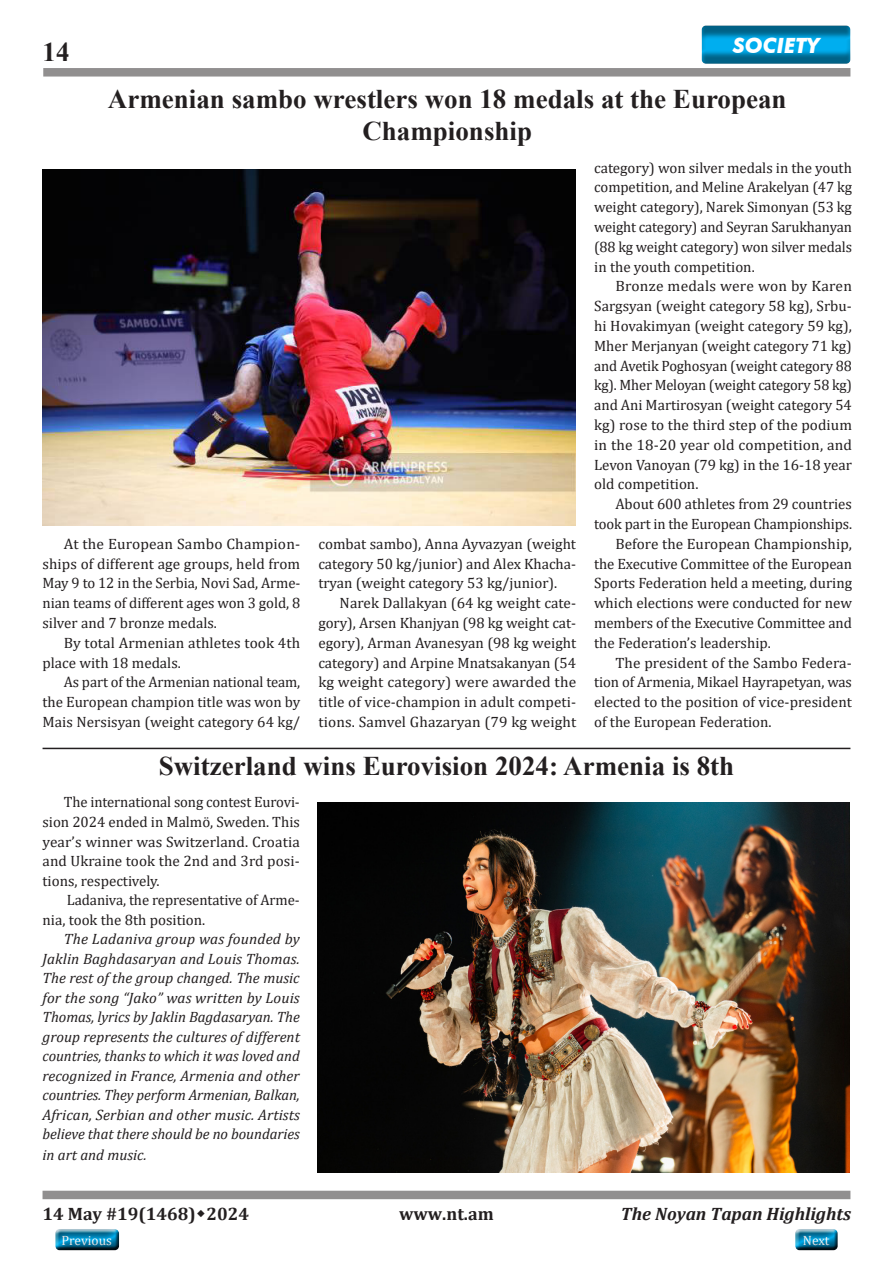
<style>
.page{position:relative;width:893px;height:1263px;background:#fff}
.page>*{position:absolute;margin:0;border:0;box-sizing:border-box;transform-origin:0 0}
.t1{font:700 27px/32.4px "Times New Roman";color:#231f20;text-align:center}
.t2{font:italic 700 21px "Futura BT";color:#fff}
.t3{font:700 18px "Cambria";color:#231f20}
.t4{font:italic 700 18px "Cambria";color:#231f20}
.t5{font:15px/19.8px "Cambria";color:#231f20;text-align:justify}
.t6{font:italic 15px/19.5px "Cambria";letter-spacing:-.005em;color:#231f20;text-align:justify}
.t7{font:13.5px "Cambria";color:#fff}
</style>
<div class="page">
<div style="left:792px;top:1228px;width:50px;height:27px;background:#231f20;opacity:.75"></div>
<div style="left:52px;top:1228px;width:72px;height:27px;background:#231f20;opacity:.75"></div>
<div style="left:43px;top:68px;width:807px;height:9px;background:#918f8f"></div>
<div style="left:43px;top:1191px;width:807px;height:8px;background:#918f8f"></div>
<div style="left:700px;top:24px;width:152px;height:41px;background:#231f20;opacity:.5"></div>
<img style="left:43px;top:170px;width:532px;height:356px">
<img style="left:317px;top:802px;width:533px;height:370px">
<hr style="left:43px;top:748px;width:807px;height:1px;background:#231f20">
<h1 class="t1" style="left:43px;top:35px;width:28px">14</h1>
<h2 class="t2" style="left:733px;top:32px;width:88px">SOCIETY</h2>
<h1 class="t1" style="left:108px;top:82px;width:680px">Armenian sambo wrestlers won 18 medals at the European<br>Championship</h1>
<p class="t5" style="left:594px;top:157px;width:259px">category) won silver medals in the youth competition, and Meline Arakelyan (47 kg weight category), Narek Simonyan (53 kg weight category) and Seyran Sarukhanyan (88 kg weight category) won silver medals in the youth competition.</p>
<p class="t5" style="left:594px;top:276px;width:259px;text-indent:21px">Bronze medals were won by Karen Sargsyan (weight category 58 kg), Srbu&shy;hi Hovakimyan (weight category 59 kg), Mher Merjanyan (weight category 71 kg) and Avetik Poghosyan (weight category 88 kg). Mher Meloyan (weight category 58 kg) and Ani Martirosyan (weight category 54 kg) rose to the third step of the podium in the 18-20 year old competition, and Levon Vanoyan (79 kg) in the 16-18 year old competition.</p>
<p class="t5" style="left:594px;top:494px;width:259px;text-align:right">About 600 athletes from 29 countries took part in the European Championships.</p>
<p class="t5" style="left:594px;top:534px;width:259px;text-indent:21px">Before the European Championship, the Executive Committee of the European Sports Federation held a meeting, during which elections were conducted for new members of the Executive Committee and the Federation’s leadership.</p>
<p class="t5" style="left:594px;top:652px;width:259px;text-indent:21px">The president of the Sambo Federa&shy;tion of Armenia, Mikael Hayrapetyan, was elected to the position of vice-president of the European Federation.</p>
<h1 class="t1" style="left:159px;top:749px;width:577px">Switzerland wins Eurovision 2024: Armenia is 8th</h1>
<p class="t5" style="left:43px;top:792px;width:259px;text-indent:21px">The international song contest Eurovi&shy;sion 2024 ended in Malmö, Sweden. This year’s winner was Switzerland. Croatia and Ukraine took the 2nd and 3rd posi&shy;tions, respectively.</p>
<p class="t5" style="left:43px;top:890px;width:259px;text-indent:24px">Ladaniva, the representative of Arme&shy;nia, took the 8th position.</p>
<p class="t6" style="left:43px;top:928px;width:259px;text-indent:21px">The Ladaniva group was founded by Jaklin Baghdasaryan and Louis Thomas.<br>The rest of the group changed. The music for the song “Jako” was written by Louis Thomas, lyrics by Jaklin Bagdasaryan. The group represents the cultures of different countries, thanks to which it was loved and recognized in France, Armenia and other countries. They perform Armenian, Balkan, African, Serbian and other music. Artists believe that there should be no boundaries</p>
<p class="t6" style="left:43px;top:1144px;width:106px">in art and music.</p>
<p class="t5" style="left:318px;top:534px;width:259px">combat sambo), Anna Ayvazyan (weight category 50 kg/junior) and Alex Khacha&shy;tryan (weight category 53 kg/junior).</p>
<p class="t5" style="left:318px;top:593px;width:259px;text-indent:21px">Narek Dallakyan (64 kg weight cate&shy;gory), Arsen Khanjyan (98 kg weight cat&shy;egory), Arman Avanesyan (98 kg weight category) and Arpine Mnatsakanyan (54 kg weight category) were awarded the title of vice-champion in adult competi&shy;tions. Samvel Ghazaryan (79 kg weight</p>
<p class="t5" style="left:43px;top:534px;width:259px;text-indent:21px">At the European Sambo Champion&shy;ships of different age groups, held from May 9 to 12 in the Serbia, Novi Sad, Arme&shy;nian teams of different ages won 3 gold, 8 silver and 7 bronze medals.</p>
<p class="t5" style="left:43px;top:633px;width:259px;text-indent:21px">By total Armenian athletes took 4th place with 18 medals.</p>
<p class="t5" style="left:43px;top:672px;width:259px;text-indent:21px">As part of the Armenian national team, the European champion title was won by Mais Nersisyan (weight category 64 kg/</p>
<p class="t3" style="left:43px;top:1201px;width:208px">14 May #19(1468) 2024</p>
<p class="t3" style="left:399px;top:1201px;width:96px">www.nt.am</p>
<p class="t4" style="left:621px;top:1201px;width:232px">The Noyan Tapan Highlights</p>
<p class="t7" style="left:62px;top:1232px;width:52px">Previous</p>
<p class="t7" style="left:803px;top:1232px;width:28px">Next</p>
</div>
